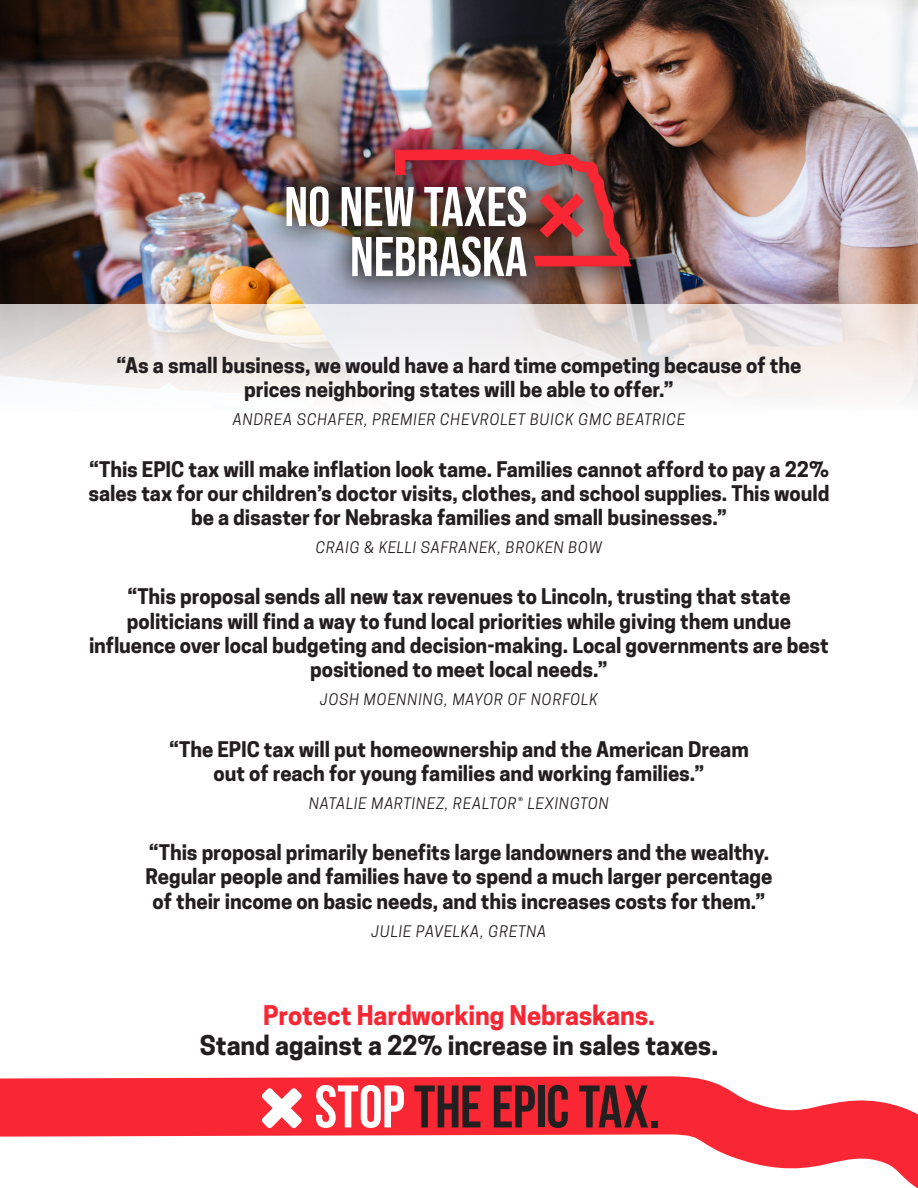
<style>
.page{position:relative;width:918px;height:1188px;background:#fff}
.page>*{position:absolute;margin:0;border:0;box-sizing:border-box;transform-origin:0 0}
.t1{font:700 60px "Bebas Neue";letter-spacing:-.005em;color:#231f20}
.t2{font:700 25.5px "Cooper Hewitt";letter-spacing:-.005em;color:#231f20}
.t3{font:700 25.5px "Cooper Hewitt";letter-spacing:-.005em;color:#f92633}
.t4{font:700 20.25px/24.3px "Cooper Hewitt";letter-spacing:-.005em;color:#231f20;text-align:center}
.t5{font:italic 15px "Cooper Hewitt";letter-spacing:.055em;color:#231f20}
.s1{color:#fff}
</style>
<div class="page">
<img style="left:0;top:304px;width:918px;height:93px">
<svg style="left:0;top:1076px;width:918px;height:112px;fill:#f92633"></svg>
<img style="left:0;top:0;width:918px;height:304px">
<img style="left:258px;top:120px;width:400px;height:185px">
<svg style="left:287px;top:186px;width:42px;height:41px"></svg>
<img style="left:342px;top:149px;width:289px;height:128px">
<div style="left:262px;top:1088px;width:40px;height:40px;background:#f92633"></div>
<p class="t4" style="left:117px;top:353px;width:686px">“As a small business, we would have a hard time competing because of the prices neighboring states will be able to offer.”</p>
<p class="t5" style="left:233px;top:411px;width:454px">ANDREA SCHAFER, PREMIER CHEVROLET BUICK GMC BEATRICE</p>
<p class="t4" style="left:89px;top:457px;width:743px">“This EPIC tax will make inflation look tame. Families cannot afford to pay a 22% sales tax for our children’s doctor visits, clothes, and school supplies. This would be a disaster for Nebraska families and small businesses.”</p>
<p class="t5" style="left:316px;top:539px;width:288px">CRAIG &amp; KELLI SAFRANEK, BROKEN BOW</p>
<p class="t4" style="left:89px;top:585px;width:741px">“This proposal sends all new tax revenues to Lincoln, trusting that state politicians will find a way to fund local priorities while giving them undue influence over local budgeting and decision-making. Local governments are best positioned to meet local needs.”</p>
<p class="t5" style="left:320px;top:691px;width:279px">JOSH MOENNING, MAYOR OF NORFOLK</p>
<p class="t4" style="left:169px;top:737px;width:581px">“The EPIC tax will put homeownership and the American Dream out of reach for young families and working families.”</p>
<p class="t5" style="left:309px;top:794px;width:301px">NATALIE MARTINEZ, REALTOR® LEXINGTON</p>
<p class="t4" style="left:146px;top:841px;width:628px">“This proposal primarily benefits large landowners and the wealthy.<br>Regular people and families have to spend a much larger percentage of their income on basic needs, and this increases costs for them.”</p>
<p class="t5" style="left:372px;top:922px;width:176px">JULIE PAVELKA, GRETNA</p>
<p class="t3" style="left:263px;top:1000px;width:393px">Protect Hardworking Nebraskans.</p>
<p class="t2" style="left:200px;top:1031px;width:520px">Stand against a 22% increase in sales taxes.</p>
<p class="t1" style="left:315px;top:1074px;width:347px"><span class="s1">STOP</span> THE EPIC TAX.</p>
</div>
